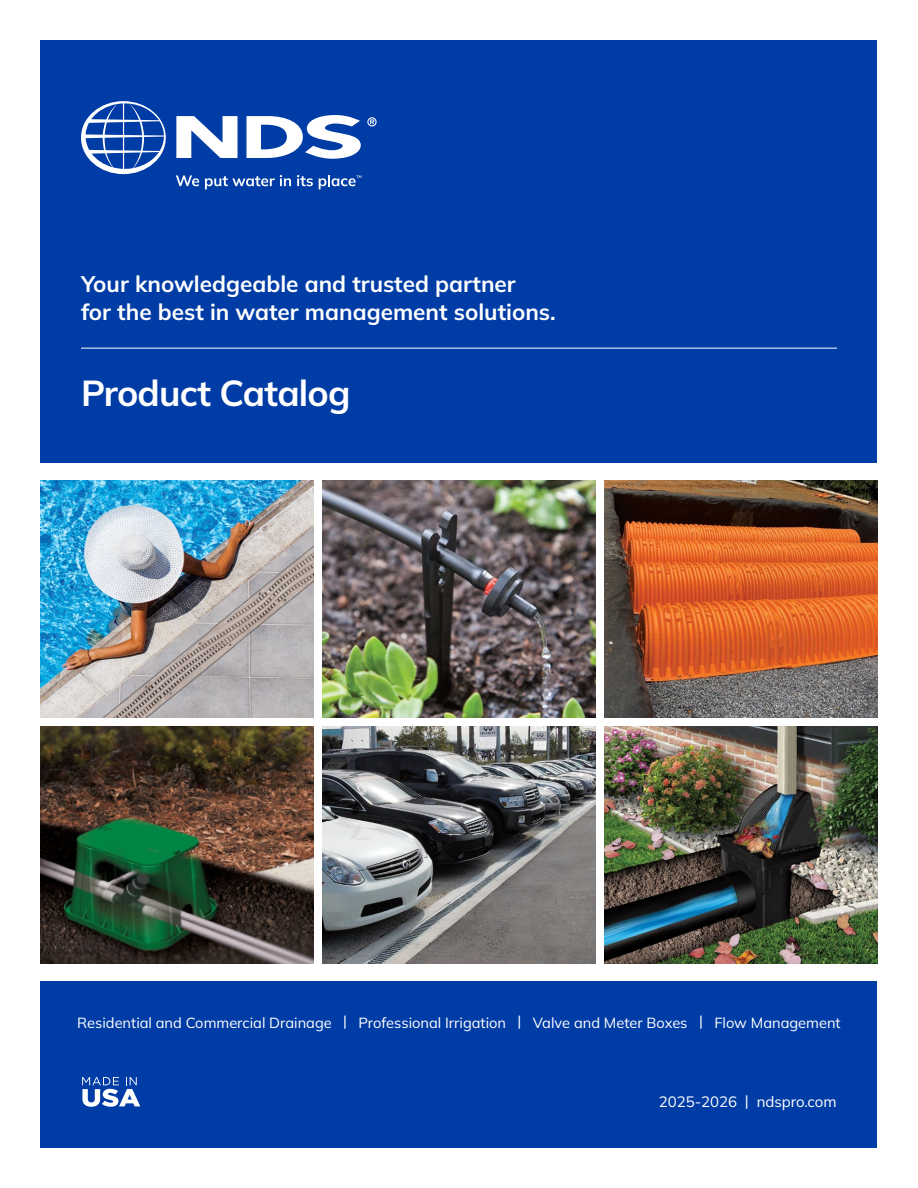
<style>
.page{position:relative;width:918px;height:1188px;background:#fff}
.page>*{position:absolute;margin:0;border:0;box-sizing:border-box;transform-origin:0 0}
.t1{font:700 36px "Mulish";letter-spacing:-.02em;color:#fff}
.t2{font:700 22.5px/28.2px "Mulish";color:#fff}
.t3{font:15px "Mulish";color:#fff}
.t4{font:14.7px "Mulish";color:#fff}
</style>
<div class="page">
<div style="left:40px;top:40px;width:838px;height:424px;background:#003ca5"></div>
<div style="left:40px;top:981px;width:838px;height:167px;background:#003ca5"></div>
<svg style="left:176px;top:116px;width:61px;height:42px"></svg>
<svg style="left:247px;top:115px;width:114px;height:44px"></svg>
<svg style="left:367px;top:117px;width:10px;height:9px"></svg>
<svg style="left:81px;top:101px;width:85px;height:73px"></svg>
<svg style="left:176px;top:175px;width:23px;height:11px"></svg>
<svg style="left:205px;top:175px;width:86px;height:14px"></svg>
<svg style="left:297px;top:175px;width:16px;height:11px"></svg>
<svg style="left:319px;top:175px;width:42px;height:14px"></svg>
<svg style="left:82px;top:1077px;width:58px;height:30px"></svg>
<img style="left:40px;top:480px;width:273px;height:237px">
<img style="left:40px;top:726px;width:274px;height:237px">
<img style="left:604px;top:480px;width:274px;height:237px">
<img style="left:604px;top:726px;width:274px;height:237px">
<img style="left:322px;top:480px;width:274px;height:237px">
<img style="left:322px;top:726px;width:274px;height:237px">
<hr style="left:81px;top:348px;width:756px;height:1px;background:#fff">
<h2 class="t2" style="left:81px;top:269px;width:476px">Your knowledgeable and trusted partner<br>for the best in water management solutions.</h2>
<h1 class="t1" style="left:81px;top:368px;width:271px">Product Catalog</h1>
<p class="t4" style="left:77px;top:1012px;width:765px">Residential and Commercial Drainage | Professional Irrigation | Valve and Meter Boxes | Flow Management</p>
<p class="t3" style="left:659px;top:1091px;width:179px">2025-2026 | ndspro.com</p>
</div>
